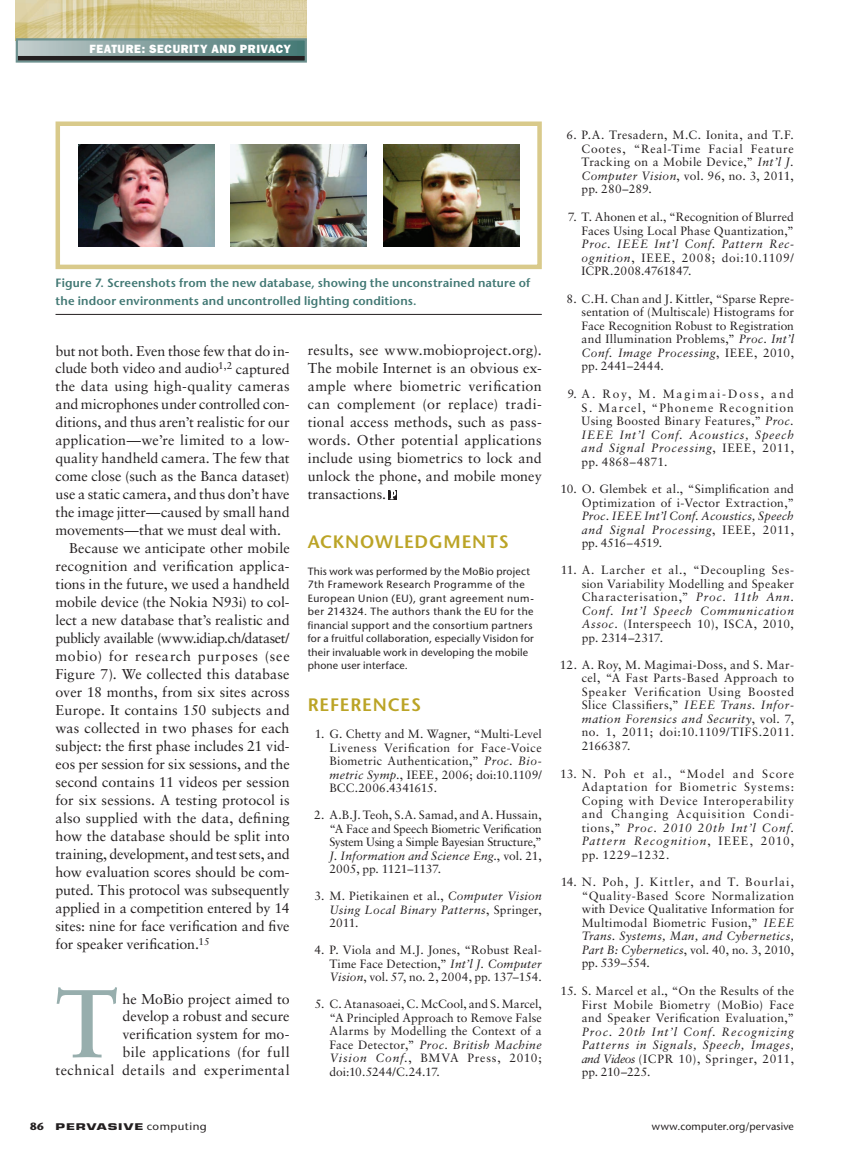
<style>
.page{position:relative;width:851px;height:1161px;background:#fff}
.page>*{position:absolute;margin:0;border:0;box-sizing:border-box;transform-origin:0 0}
.t1{font:700 96.45px "Sabon LT Std";color:#97aead;scale:.9 1}
.t2{font:600 18px "Stone Sans Std";letter-spacing:.05em;color:#bba426}
.t3{font:14.25px/18px "Sabon LT Std";color:#231f20;text-align:right}
.t4{font:14.25px "Sabon LT Std";letter-spacing:-.04em;color:#231f20}
.t5{font:14.25px "Sabon LT Std";letter-spacing:.025em;color:#231f20}
.t6{font:14.25px "Sabon LT Std";letter-spacing:.055em;color:#231f20}
.t7{font:12px/13.5px "Sabon LT Std";letter-spacing:.02em;color:#231f20;text-align:justify}
.t8{font:italic 12px/13.5px "Sabon LT Std";letter-spacing:.045em;color:#231f20;text-align:justify}
.t9{font:600 12px/18px "Stone Sans Std";letter-spacing:.015em;color:#427874}
.t10{font:12px "ITC Franklin Gothic Std Hvy";letter-spacing:.05em;color:#fff;scale:.95 1}
.t11{font:500 10.5px/13.5px "Stone Sans Std";letter-spacing:.02em;color:#231f20}
.t12{font:700 9px "Eurostile LT Std";letter-spacing:.07em;color:#231f20;scale:1.5 1}
.s1{font-style:italic}
.s2{font-style:normal}
.s3{font-family:"Stone Sans Std";font-size:10.5px}
.s4{font-family:"Stone Sans Std";font-weight:500;font-size:10.5px}
</style>
<div class="page">
<img style="left:16px;top:0;width:291px;height:38px">
<div style="left:17px;top:39px;width:289px;height:22px;background:linear-gradient(to right,#c1caca,#427572)"></div>
<div style="left:16px;top:38px;width:291px;height:25px;border:2px solid #6d918f"></div>
<hr style="left:18px;top:56px;width:286px;height:4px;background:#231f20">
<div style="left:388px;top:490px;width:8px;height:10px;background:#231f20"></div>
<svg style="left:390px;top:490px;width:6px;height:9px"></svg>
<hr style="left:56px;top:314px;width:486px;height:1px;background:#231f20">
<img style="left:383px;top:144px;width:136px;height:102px">
<img style="left:230px;top:144px;width:137px;height:103px">
<img style="left:78px;top:144px;width:136px;height:102px">
<div style="left:56px;top:122px;width:486px;height:147px;border:4px solid #d9ca8b"></div>
<p class="t10" style="left:89px;top:42px;width:214px">FEATURE: SECURITY AND PRIVACY</p>
<p class="t9" style="left:56px;top:274px;width:476px">Figure 7. Screenshots from the new database, showing the unconstrained nature of the indoor environments and uncontrolled lighting conditions.</p>
<p class="t3" style="left:56px;top:341px;width:235px">but not both. Even those few that do in-</p>
<p class="t3" style="left:56px;top:359px;width:235px">clude both video and audio<sup>1,2</sup> captured</p>
<p class="t5" style="left:56px;top:378px;width:235px">the data using high-quality cameras</p>
<p class="t3" style="left:56px;top:395px;width:235px">and microphones under controlled con-</p>
<p class="t3" style="left:56px;top:413px;width:235px">ditions, and thus aren’t realistic for our</p>
<p class="t3" style="left:56px;top:431px;width:235px">application—we’re limited to a low-</p>
<p class="t3" style="left:56px;top:449px;width:236px">quality handheld camera. The few that</p>
<p class="t3" style="left:56px;top:467px;width:235px">come close (such as the Banca dataset)</p>
<p class="t3" style="left:56px;top:485px;width:235px">use a static camera, and thus don’t have</p>
<p class="t3" style="left:56px;top:503px;width:235px">the image jitter—caused by small hand</p>
<p class="t3" style="left:56px;top:521px;width:227px">movements—that we must deal with.</p>
<p class="t3" style="left:69px;top:539px;width:222px">Because we anticipate other mobile</p>
<p class="t3" style="left:56px;top:557px;width:235px">recognition and verification applica-</p>
<p class="t3" style="left:56px;top:575px;width:236px">tions in the future, we used a handheld</p>
<p class="t3" style="left:56px;top:593px;width:235px">mobile device (the Nokia N93i) to col-</p>
<p class="t3" style="left:56px;top:611px;width:235px">lect a new database that’s realistic and</p>
<p class="t4" style="left:56px;top:630px;width:235px">publicly available (www.idiap.ch/dataset/</p>
<p class="t6" style="left:56px;top:648px;width:235px">mobio) for research purposes (see</p>
<p class="t3" style="left:56px;top:665px;width:235px">Figure 7). We collected this database</p>
<p class="t3" style="left:56px;top:683px;width:235px">over 18 months, from six sites across</p>
<p class="t3" style="left:56px;top:701px;width:236px">Europe. It contains 150 subjects and</p>
<p class="t3" style="left:56px;top:719px;width:235px">was collected in two phases for each</p>
<p class="t3" style="left:56px;top:737px;width:235px">subject: the first phase includes 21 vid-</p>
<p class="t3" style="left:56px;top:755px;width:235px">eos per session for six sessions, and the</p>
<p class="t3" style="left:56px;top:773px;width:236px">second contains 11 videos per session</p>
<p class="t3" style="left:56px;top:791px;width:235px">for six sessions. A testing protocol is</p>
<p class="t3" style="left:56px;top:809px;width:235px">also supplied with the data, defining</p>
<p class="t3" style="left:56px;top:827px;width:236px">how the database should be split into</p>
<p class="t3" style="left:56px;top:845px;width:235px">training, development, and test sets, and</p>
<p class="t3" style="left:56px;top:863px;width:235px">how evaluation scores should be com-</p>
<p class="t3" style="left:56px;top:881px;width:235px">puted. This protocol was subsequently</p>
<p class="t3" style="left:56px;top:899px;width:235px">applied in a competition entered by 14</p>
<p class="t3" style="left:56px;top:917px;width:235px">sites: nine for face verification and five</p>
<p class="t3" style="left:56px;top:935px;width:156px">for speaker verification.<sup>15</sup></p>
<h1 class="t1" style="left:56px;top:964px;width:71px">T</h1>
<p class="t3" style="left:55px;top:989px;width:235px">he MoBio project aimed to<br>develop a robust and secure verification system for mo-<br>bile applications (for full<br>technical details and experimental</p>
<p class="t3" style="left:307px;top:341px;width:236px;text-align:justify">results, see www.mobioproject.org).<br>The mobile Internet is an obvious ex&shy;ample where biometric verification can complement (or replace) tradi&shy;tional access methods, such as pass&shy;words. Other potential applications include using biometrics to lock and unlock the phone, and mobile money transactions.</p>
<h2 class="t2" style="left:308px;top:530px;width:57px">Acknowled</h2>
<h2 class="t2" style="left:429px;top:530px;width:65px">gme nts</h2>
<p class="t11" style="left:308px;top:564px;width:228px">This work was performed by the M oBio project 7th Framework Research Programme of the European U nion (EU), grant agreement num&shy;ber 214324. The authors thank the EU for the financial support and the consortium partners for a fruitful collaboration, especially Visidon for their invaluable work in developing the mobile phone user interface.</p>
<h2 class="t2" style="left:308px;top:694px;width:15px">Refere</h2>
<h2 class="t2" style="left:373px;top:694px;width:20px">nces</h2>
<p class="t7" style="left:329px;top:727px;width:214px;text-indent:-15px">1. G. Chetty and M. Wagner, “Multi-Level Liveness Verification for Face-Voice Biometric Authentication,” <span class="s1">Proc. Bio&shy;metric Symp.</span>, IEEE, 2006; doi:10.1109/ BCC.2006.4341615.</p>
<p class="t7" style="left:329px;top:808px;width:214px;text-indent:-15px">2. A.B.J. Teoh, S.A. Samad, and A. Hussain, “A Face and Speech Biometric Verification System Using a Simple Bayesian Structure,” <span class="s1">J. Information and Science Eng.</span>, vol. 21, 2005, pp. 1121–1137.</p>
<p class="t8" style="left:329px;top:889px;width:214px;text-indent:-15px"><span class="s2">3. M. Pietikainen et al.,</span> Computer Vision Using Local Binary Patterns<span class="s2">, Springer, 2011.</span></p>
<p class="t7" style="left:329px;top:943px;width:214px;text-indent:-15px">4. P. Viola and M.J. Jones, “Robust Real-Time Face Detection,” <span class="s1">Int’l J. Computer Vision</span>, vol. 57, no. 2, 2004, pp. 137–154.</p>
<p class="t7" style="left:329px;top:997px;width:214px;text-indent:-15px">5. C. Atanasoaei, C. McCool, and S. Marcel, “A Principled Approach to Remove False Alarms by Modelling the Context of a Face Detector,” <span class="s1">Proc. British Machine Vision Conf.</span>, BMVA Press, 2010; doi:10.5244/C.24.17.</p>
<p class="t7" style="left:581px;top:128px;width:214px;text-indent:-15px">6. P.A. Tresadern, M.C. Ionita, and T.F.<br>Cootes, “Real-Time Facial Feature Tracking on a Mobile Device,” <span class="s1">Int’l J.<br>Computer Vision</span>, vol. 96, no. 3, 2011, pp. 280–289.</p>
<p class="t7" style="left:567px;top:210px;width:228px;text-align:right">7. T. Ahonen et al., “Recognition of Blurred<br>Faces Using Local Phase Quantization,”</p>
<p class="t7" style="left:581px;top:237px;width:214px"><span class="s1">Proc. IEEE Int’l Conf. Pattern Rec&shy;ognition</span>, IEEE, 2008; doi:10.1109/ ICPR.2008.4761847.</p>
<p class="t7" style="left:581px;top:292px;width:214px;text-indent:-15px">8. C.H. Chan and J. Kittler, “Sparse Repre&shy;sentation of (Multiscale) Histograms for Face Recognition Robust to Registration and Illumination Problems,” <span class="s1">Proc. Int’l Conf. Image Processing</span>, IEEE, 2010, pp. 2441–2444.</p>
<p class="t7" style="left:581px;top:387px;width:214px;text-indent:-14px">9. A. Roy, M. Magimai-Doss, and S. Marcel, “Phoneme Recognition Using Boosted Binary Features,” <span class="s1">Proc.<br>IEEE Int’l Conf. Acoustics, Speech and Signal Processing</span>, IEEE, 2011, pp. 4868–4871.</p>
<p class="t7" style="left:560px;top:482px;width:235px;text-align:right">10. O. Glembek et al., “Simplification and<br>Optimization of i-Vector Extraction,”</p>
<p class="t8" style="left:581px;top:509px;width:214px">Proc. IEEE Int’l Conf. Acoustics, Speech and Signal Processing<span class="s2">, IEEE, 2011, pp. 4516–4519.</span></p>
<p class="t7" style="left:581px;top:563px;width:214px;text-indent:-21px">11. A. Larcher et al., “Decoupling Ses&shy;sion Variability Modelling and Speaker Characterisation,” <span class="s1">Proc. 11th Ann.<br>Conf. Int’l Speech Communication Assoc.</span> (Interspeech 10), ISCA, 2010, pp. 2314–2317.</p>
<p class="t7" style="left:581px;top:658px;width:214px;text-indent:-22px">12. A. Roy, M. Magimai-Doss, and S. Mar&shy;cel, “A Fast Parts-Based Approach to Speaker Verification Using Boosted Slice Classifiers,” <span class="s1">IEEE Trans. Infor&shy;mation Forensics and Security</span>, vol. 7, no. 1, 2011; doi:10.1109/TIFS.2011.<br>2166387.</p>
<p class="t7" style="left:581px;top:767px;width:214px;text-indent:-21px">13. N. Poh et al., “Model and Score Adaptation for Biometric Systems:<br>Coping with Device Interoperability and Changing Acquisition Condi&shy;tions,” <span class="s1">Proc. 2010 20th Int’l Conf.<br>Pattern Recognition</span>, IEEE, 2010, pp. 1229–1232.</p>
<p class="t7" style="left:581px;top:875px;width:214px;text-indent:-21px">14. N. Poh, J. Kittler, and T. Bourlai, “Quality-Based Score Normalization with Device Qualitative Information for Multimodal Biometric Fusion,” <span class="s1">IEEE Trans. Systems, Man, and Cybernetics, Part B: Cybernetics</span>, vol. 40, no. 3, 2010, pp. 539–554.</p>
<p class="t7" style="left:581px;top:984px;width:214px;text-indent:-21px">15. S. Marcel et al., “On the Results of the First Mobile Biometry (MoBio) Face and Speaker Verification Evaluation,”</p>
<p class="t8" style="left:581px;top:1025px;width:214px">Proc. 20th Int’l Conf. Recognizing Patterns in Signals, Speech, Images, and Videos <span class="s2">(ICPR 10), Springer, 2011, pp. 210–225.</span></p>
<p class="t12" style="left:30px;top:1121px;width:119px"><span class="s3">86</span> PERVASIVE <span class="s4">computing</span></p>
<p class="t11" style="left:652px;top:1119px;width:143px">www.computer.org/pervasive</p>
</div>
